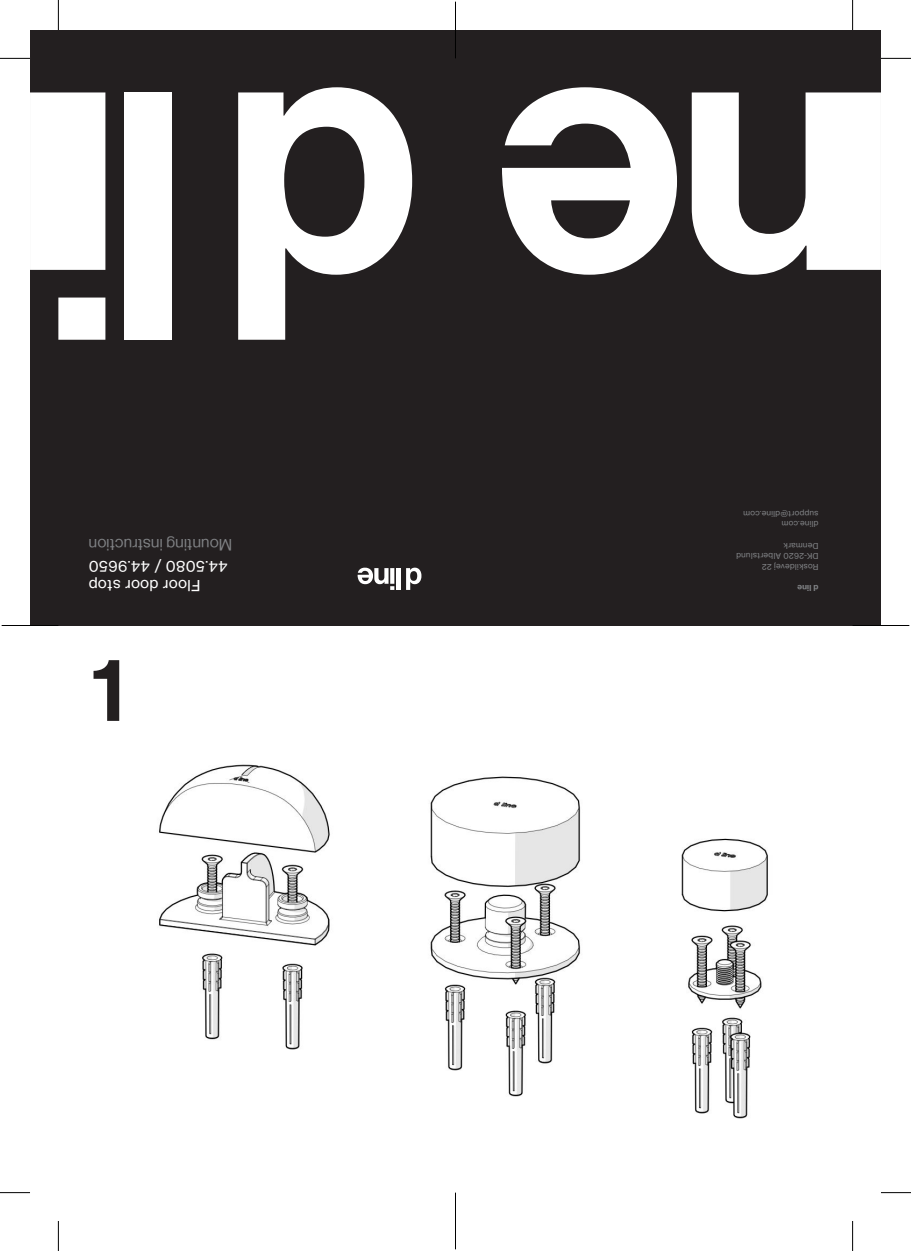
<style>
.page{position:relative;width:911px;height:1251px;background:#fff}
.page>*{position:absolute;margin:0;border:0;box-sizing:border-box;transform-origin:0 0}
.t1{font:88px "N Haas Grotesk DS Pro 65 Md";color:#231f20}
.t2{font:16px "N Haas Grotesk DS Pro 55 Rg";letter-spacing:.015em;color:#808285}
.t3{font:15px/19.2px "N Haas Grotesk TX Pro 55 Rg";letter-spacing:.02em;color:#fff;text-align:right}
.t4{font:8px/10.6px "N Haas Grotesk TX Pro 55 Rg";letter-spacing:.03em;color:#808285}
.t5{font:8px "N Haas Grotesk TX Pro 75 Bd";color:#808285}
</style>
<div class="page">
<div style="left:30px;top:30px;width:850px;height:595px;background:#231f20"></div>
<svg style="left:406px;top:567px;width:15px;height:23px"></svg>
<hr style="left:396px;top:568px;width:4px;height:22px;background:#fff">
<svg style="left:357px;top:567px;width:37px;height:23px"></svg>
<svg style="left:238px;top:87px;width:174px;height:253px"></svg>
<div style="left:124px;top:92px;width:47px;height:248px;background:#fff"></div>
<svg style="left:30px;top:92px;width:75px;height:248px"></svg>
<svg style="left:502px;top:87px;width:175px;height:188px"></svg>
<svg style="left:691px;top:92px;width:189px;height:183px"></svg>
<hr style="left:455px;top:2px;width:1px;height:56px;background:#000">
<hr style="left:455px;top:1192px;width:1px;height:57px;background:#000">
<hr style="left:2px;top:625px;width:56px;height:1px;background:#000">
<hr style="left:852px;top:625px;width:57px;height:1px;background:#000">
<hr style="left:0;top:58px;width:30px;height:1px;background:#000">
<hr style="left:880px;top:58px;width:30px;height:1px;background:#000">
<hr style="left:0;top:1192px;width:30px;height:1px;background:#000">
<hr style="left:880px;top:1192px;width:30px;height:1px;background:#000">
<hr style="left:58px;top:0;width:1px;height:30px;background:#000">
<hr style="left:58px;top:1221px;width:1px;height:30px;background:#000">
<hr style="left:852px;top:0;width:1px;height:30px;background:#000">
<hr style="left:852px;top:1221px;width:1px;height:30px;background:#000">
<img style="left:159px;top:764px;width:609px;height:355px">
<h2 class="t2" style="left:232px;top:554px;width:145px;rotate:-180deg">Mounting instruction</h2>
<h3 class="t3" style="left:228px;top:595px;width:140px;rotate:-180deg">Floor door stop<br>44.5080 / 44.9650</h3>
<h1 class="t1" style="left:91px;top:639px;width:36px">1</h1>
<p class="t4" style="left:818px;top:529px;width:77px;rotate:-180deg">dline.com support@dline.com</p>
<p class="t4" style="left:818px;top:572px;width:84px;rotate:-180deg">Roskildevej 22<br>DK-2620 Albertslund<br>Denmark</p>
<p class="t5" style="left:818px;top:593px;width:23px;rotate:-180deg">d line</p>
</div>
